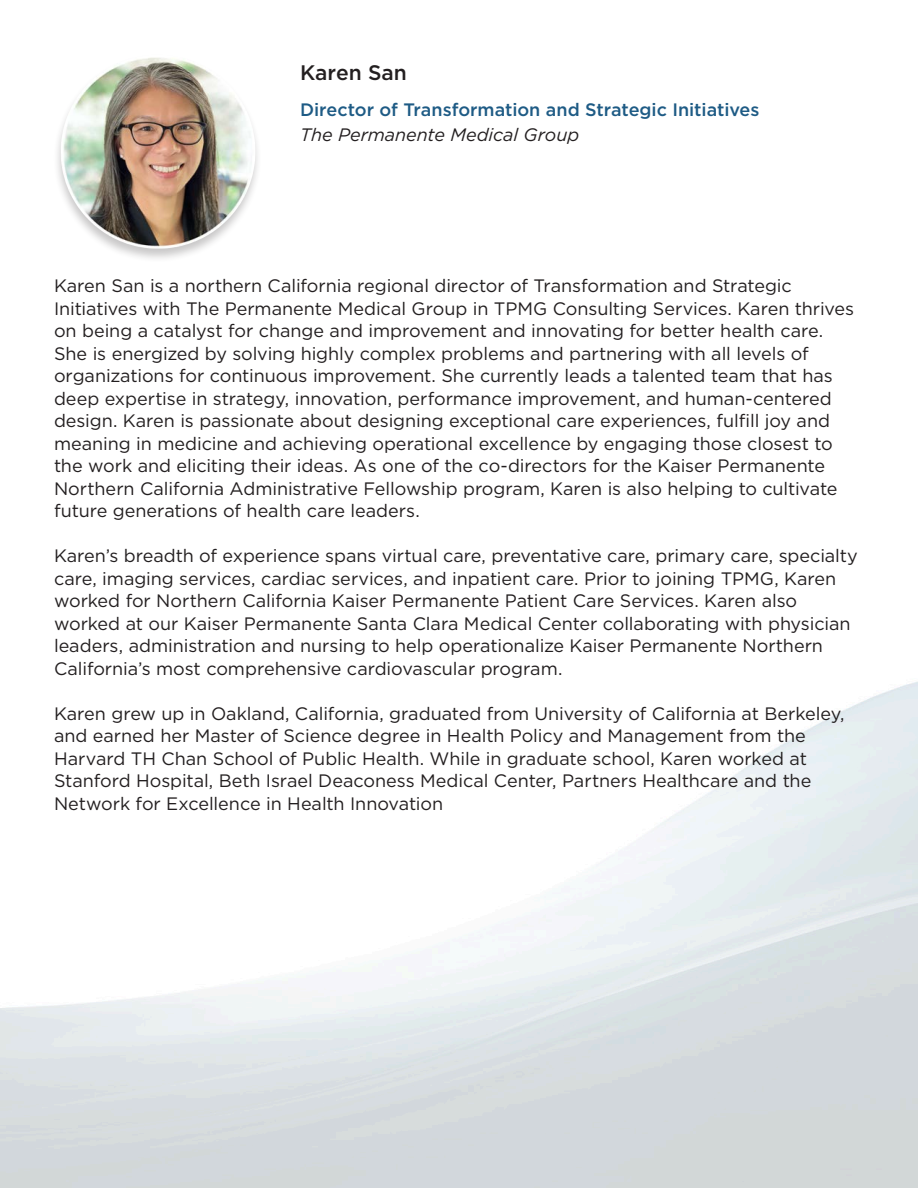
<style>
.page{position:relative;width:918px;height:1188px;background:#fff}
.page>*{position:absolute;margin:0;border:0;box-sizing:border-box;transform-origin:0 0}
.t1{font:500 21px "Gotham";color:#231f20}
.t2{font:18px/22.5px "Gotham";letter-spacing:-.005em;color:#231f20}
.t3{font:500 18px "Gotham";letter-spacing:-.005em;color:#1e5b85}
.t4{font:italic 18px "Gotham";letter-spacing:-.005em;color:#231f20}
</style>
<div class="page">
<img style="left:57px;top:57px;width:201px;height:201px">
<p class="t1" style="left:300px;top:59px;width:108px">Karen San</p>
<p class="t3" style="left:300px;top:98px;width:461px">Director of Transformation and Strategic Initiatives</p>
<p class="t4" style="left:300px;top:123px;width:281px">The Permanente Medical Group</p>
<p class="t2" style="left:54px;top:274px;width:802px">Karen San is a northern California regional director of Transformation and Strategic Initiatives with The Permanente Medical Group in TPMG Consulting Services. Karen thrives on being a catalyst for change and improvement and innovating for better health care.<br>She is energized by solving highly complex problems and partnering with all levels of organizations for continuous improvement. She currently leads a talented team that has deep expertise in strategy, innovation, performance improvement, and human-centered design. Karen is passionate about designing exceptional care experiences, fulfill joy and meaning in medicine and achieving operational excellence by engaging those closest to the work and eliciting their ideas. As one of the co-directors for the Kaiser Permanente Northern California Administrative Fellowship program, Karen is also helping to cultivate future generations of health care leaders.</p>
<p class="t2" style="left:54px;top:544px;width:805px">Karen’s breadth of experience spans virtual care, preventative care, primary care, specialty care, imaging services, cardiac services, and inpatient care. Prior to joining TPMG, Karen worked for Northern California Kaiser Permanente Patient Care Services. Karen also worked at our Kaiser Permanente Santa Clara Medical Center collaborating with physician leaders, administration and nursing to help operationalize Kaiser Permanente Northern California’s most comprehensive cardiovascular program.</p>
<p class="t2" style="left:54px;top:702px;width:792px">Karen grew up in Oakland, California, graduated from University of California at Berkeley, and earned her Master of Science degree in Health Policy and Management from the Harvard TH Chan School of Public Health. While in graduate school, Karen worked at Stanford Hospital, Beth Israel Deaconess Medical Center, Partners Healthcare and the Network for Excellence in Health Innovation</p>
</div>
